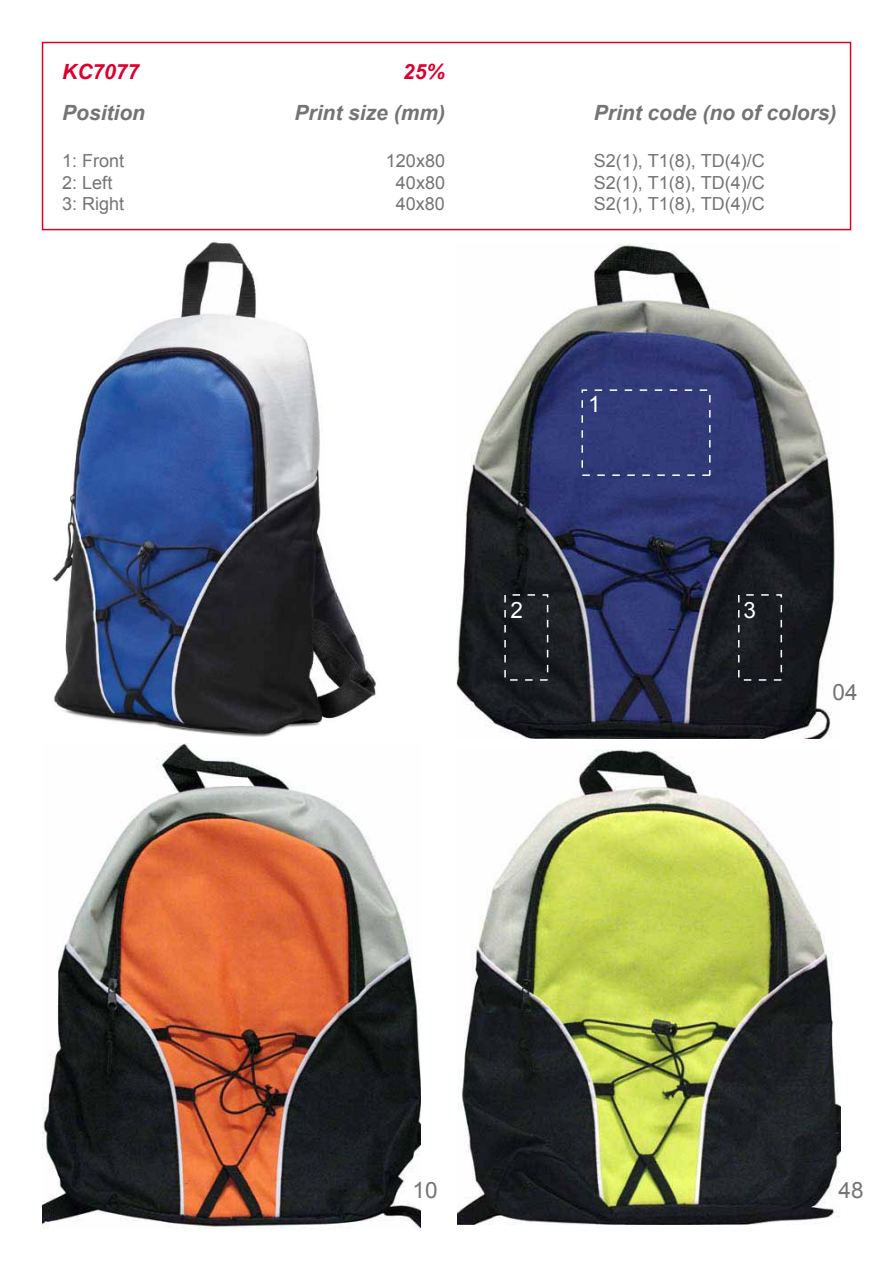
<style>
.page{position:relative;width:893px;height:1263px;background:#fff}
.page>*{position:absolute;margin:0;border:0;box-sizing:border-box;transform-origin:0 0}
.t1{font:22.5px "Arial";color:#747476}
.t2{font:22.5px "Arial";color:#fff}
.t3{font:italic 700 21px "Arial";color:#747476}
.t4{font:italic 700 21px "Arial";color:#dc002e}
.t5{font:18px "Arial";color:#747476}
</style>
<div class="page">
<div style="left:42px;top:42px;width:809px;height:188px;border:2px solid #dc002e"></div>
<img style="left:52px;top:241px;width:324px;height:496px">
<img style="left:457px;top:750px;width:383px;height:475px">
<img style="left:42px;top:744px;width:379px;height:485px">
<img style="left:456px;top:244px;width:379px;height:495px">
<div style="left:581px;top:389px;width:129px;height:87px;border:2px dashed #fff"></div>
<div style="left:504px;top:594px;width:44px;height:87px;border:2px dashed #fff"></div>
<div style="left:738px;top:594px;width:44px;height:87px;border:2px dashed #fff"></div>
<p class="t4" style="left:62px;top:58px;width:79px">KC7077</p>
<p class="t4" style="left:403px;top:58px;width:44px">25%</p>
<p class="t3" style="left:62px;top:99px;width:84px">Position</p>
<p class="t3" style="left:294px;top:99px;width:152px">Print size (mm)</p>
<p class="t3" style="left:594px;top:99px;width:244px">Print code (no of colors)</p>
<p class="t5" style="left:62px;top:149px;width:64px">1: Front</p>
<p class="t5" style="left:386px;top:149px;width:61px">120x80</p>
<p class="t5" style="left:594px;top:149px;width:173px">S2(1), T1(8), TD(4)/C</p>
<p class="t5" style="left:62px;top:171px;width:52px">2: Left</p>
<p class="t5" style="left:396px;top:171px;width:51px">40x80</p>
<p class="t5" style="left:594px;top:171px;width:173px">S2(1), T1(8), TD(4)/C</p>
<p class="t5" style="left:62px;top:192px;width:64px">3: Right</p>
<p class="t5" style="left:396px;top:192px;width:51px">40x80</p>
<p class="t5" style="left:594px;top:192px;width:173px">S2(1), T1(8), TD(4)/C</p>
<p class="t2" style="left:588px;top:390px;width:14px">1</p>
<p class="t2" style="left:510px;top:596px;width:14px">2</p>
<p class="t2" style="left:743px;top:596px;width:14px">3</p>
<p class="t1" style="left:832px;top:677px;width:27px">04</p>
<p class="t1" style="left:412px;top:1175px;width:27px">10</p>
<p class="t1" style="left:838px;top:1175px;width:27px">48</p>
</div>
